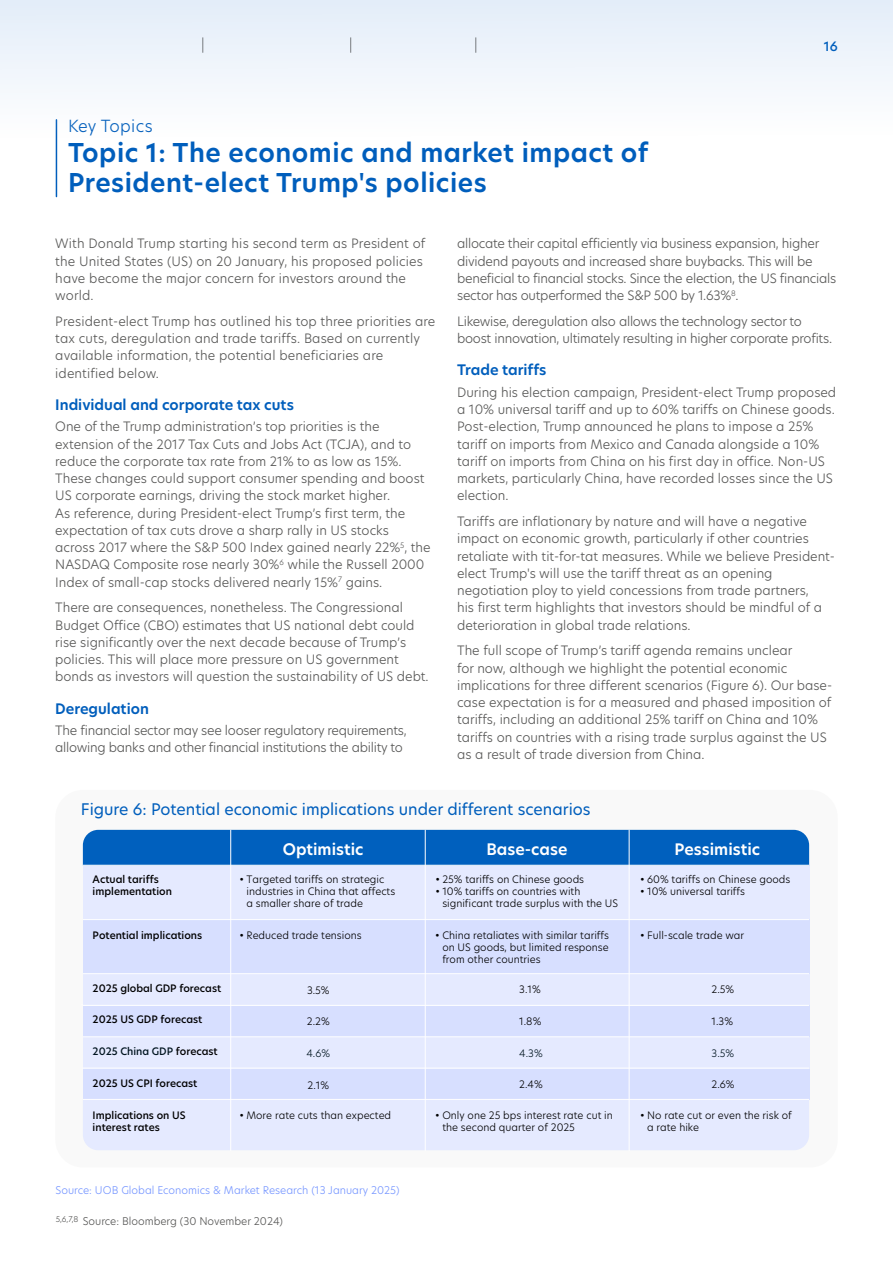
<style>
.page{position:relative;width:893px;height:1263px;background:#fff}
.page>*{position:absolute;margin:0;border:0;box-sizing:border-box;transform-origin:0 0}
.t1{font:600 25.5px/30px "New Hero";letter-spacing:.02em;color:#005ebc}
.t2{font:300 16.5px "New Hero";letter-spacing:.02em;color:#005ebc}
.t3{font:15.75px "New Hero";color:#005ebc}
.t4{font:600 15.6px "New Hero";color:#fff}
.t5{font:600 14.25px "New Hero";color:#005ebc}
.t6{font:300 12.75px/17.2px "New Hero";color:#575756}
.t7{font:300 12.75px/17.2px "New Hero";letter-spacing:-.02em;color:#575756}
.t8{font:500 12.75px "New Hero";color:#005ebc}
.t9{font:300 10.5px "New Hero";color:#7696ff}
.t10{font:300 10.5px "New Hero";color:#575756}
.t11{font:300 10.2px/12.1px "New Hero";color:#000}
.t12{font:500 10.2px/12.1px "New Hero";color:#000}
.t13{font:500 10.2px "New Hero";color:#011520}
.t14{font:300 10.2px "New Hero";color:#011520}
.s1{color:#000}
</style>
<div class="page">
<hr style="left:56px;top:120px;width:1px;height:77px;background:#005ebc">
<div style="left:55px;top:790px;width:783px;height:377px;background:#f8f8f8;border-radius:28px"></div>
<div style="left:83px;top:1006px;width:726px;height:31px;background:#d7dfff"></div>
<hr style="left:81px;top:1004px;width:728px;height:1px;background:#fff">
<div style="left:83px;top:1068px;width:726px;height:31px;background:#d7dfff"></div>
<div style="left:83px;top:1100px;width:726px;height:50px;background:#e5eaff"></div>
<div style="left:83px;top:865px;width:726px;height:55px;background:#e5eaff"></div>
<div style="left:83px;top:974px;width:726px;height:31px;background:#e5eaff"></div>
<div style="left:83px;top:919px;width:726px;height:55px;background:#d7dfff"></div>
<div style="left:83px;top:830px;width:726px;height:35px;background:#0060be"></div>
<div style="left:83px;top:1037px;width:726px;height:31px;background:#e5eaff"></div>
<hr style="left:83px;top:1036px;width:726px;height:1px;background:#fff">
<hr style="left:82px;top:1068px;width:727px;height:1px;background:#fff">
<hr style="left:83px;top:1099px;width:726px;height:1px;background:#fff">
<hr style="left:83px;top:919px;width:726px;height:1px;background:#fff">
<hr style="left:83px;top:865px;width:726px;height:1px;background:#fff">
<hr style="left:83px;top:1005px;width:726px;height:1px;background:#fff">
<hr style="left:83px;top:973px;width:726px;height:1px;background:#fff">
<hr style="left:230px;top:830px;width:1px;height:321px;background:#fff">
<hr style="left:629px;top:830px;width:1px;height:321px;background:#fff">
<hr style="left:425px;top:830px;width:1px;height:321px;background:#fff">
<div style="left:0;top:0;width:893px;height:147px;background:linear-gradient(to right,#f1f6fc,#f2f7fc)"></div>
<svg style="left:202px;top:37px;width:1px;height:16px"></svg>
<svg style="left:350px;top:37px;width:1px;height:16px"></svg>
<svg style="left:475px;top:37px;width:1px;height:16px"></svg>
<p class="t2" style="left:68px;top:115px;width:86px">Key Topics</p>
<h1 class="t1" style="left:68px;top:138px;width:582px">Topic 1: The economic and market impact of<br>President-elect Trump's policies</h1>
<p class="t8" style="left:824px;top:37px;width:15px">16</p>
<p class="t6" style="left:55px;top:235px;width:372px">With Donald Trump starting his second term as President of the United States (US) on 20 January, his proposed policies have become the major concern for investors around the world.</p>
<p class="t6" style="left:55px;top:312px;width:382px">President-elect Trump has outlined his top three priorities are tax cuts, deregulation and trade tariffs. Based on currently available information, the potential beneficiaries are identified below.</p>
<p class="t5" style="left:55px;top:395px;width:240px">Individual and corporate tax cuts</p>
<p class="t6" style="left:55px;top:418px;width:377px">One of the Trump administration’s top priorities is the extension of the 2017 Tax Cuts and Jobs Act (TCJA), and to reduce the corporate tax rate from 21% to as low as 15%.<br>These changes could support consumer spending and boost US corporate earnings, driving the stock market higher.<br>As reference, during President-elect Trump’s first term, the expectation of tax cuts drove a sharp rally in US stocks across 2017 where the S&amp;P 500 Index gained nearly 22%<sup>5</sup>, the NASDAQ Composite rose nearly 30%<sup>6</sup> while the Russell 2000<br>Index of small-cap stocks delivered nearly 15%<sup>7</sup> gains.</p>
<p class="t6" style="left:55px;top:599px;width:375px">There are consequences, nonetheless. The Congressional Budget Office (CBO) estimates that US national debt could rise significantly over the next decade because of Trump’s policies. This will place more pressure on US government bonds as investors will question the sustainability of US debt.</p>
<p class="t5" style="left:55px;top:699px;width:95px">Deregulation</p>
<p class="t7" style="left:55px;top:721px;width:353px">The financial sector may see looser regulatory requirements, allowing banks and other financial institutions the ability to</p>
<p class="t7" style="left:457px;top:235px;width:381px">allocate their capital efficiently via business expansion, higher dividend payouts and increased share buybacks. This will be beneficial to financial stocks. Since the election, the US financials sector has outperformed the S&amp;P 500 by 1.63%<sup>8</sup>.</p>
<p class="t7" style="left:457px;top:312px;width:376px">Likewise, deregulation also allows the technology sector to boost innovation, ultimately resulting in higher corporate profits.</p>
<p class="t5" style="left:457px;top:360px;width:91px">Trade tariffs</p>
<p class="t6" style="left:457px;top:383px;width:381px">During his election campaign, President-elect Trump proposed a 10% universal tariff and up to 60% tariffs on Chinese goods.<br>Post-election, Trump announced he plans to impose a 25% tariff on imports from Mexico and Canada alongside a 10% tariff on imports from China on his first day in office. Non-US markets, particularly China, have recorded losses since the US election.</p>
<p class="t6" style="left:457px;top:512px;width:379px">Tariffs are inflationary by nature and will have a negative impact on economic growth, particularly if other countries retaliate with tit-for-tat measures. While we believe President&shy;elect Trump's will use the tariff threat as an opening negotiation ploy to yield concessions from trade partners,<br>his first term highlights that investors should be mindful of a deterioration in global trade relations.</p>
<p class="t6" style="left:457px;top:642px;width:377px">The full scope of Trump’s tariff agenda remains unclear<br>for now, although we highlight the potential economic implications for three different scenarios (Figure 6). Our base&shy;case expectation is for a measured and phased imposition of tariffs, including an additional 25% tariff on China and 10% tariffs on countries with a rising trade surplus against the US as a result of trade diversion from China.</p>
<p class="t3" style="left:81px;top:798px;width:511px">Figure 6: Potential economic implications under different scenarios</p>
<p class="t4" style="left:283px;top:838px;width:82px">Optimistic</p>
<p class="t4" style="left:486px;top:838px;width:83px">Base-case</p>
<p class="t4" style="left:674px;top:838px;width:87px">Pessimistic</p>
<p class="t12" style="left:93px;top:873px;width:81px">Actual tariffs implementation</p>
<p class="t11" style="left:246px;top:873px;width:150px;text-indent:-7px">• Targeted tariffs on strategic industries in China that affects a smaller share of trade</p>
<p class="t11" style="left:435px;top:873px;width:150px">• 25% tariffs on Chinese goods</p>
<p class="t11" style="left:640px;top:873px;width:152px">• 60% tariffs on Chinese goods</p>
<p class="t11" style="left:640px;top:885px;width:107px">• 10% universal tariffs</p>
<p class="t11" style="left:442px;top:885px;width:177px;text-indent:-7px">• 10% tariffs on countries with significant trade surplus with the US</p>
<p class="t11" style="left:442px;top:928px;width:168px;text-align:justify;text-indent:-7px">• China retaliates with similar tariffs on US goods, but limited response from other countries</p>
<p class="t12" style="left:93px;top:929px;width:111px">Potential implications</p>
<p class="t11" style="left:640px;top:928px;width:106px">• Full-scale trade war</p>
<p class="t11" style="left:239px;top:928px;width:124px">• Reduced trade tensions</p>
<p class="t12" style="left:93px;top:982px;width:130px">2025 global GDP forecast</p>
<p class="t12" style="left:93px;top:1013px;width:111px">2025 US GDP forecast</p>
<p class="t11" style="left:307px;top:983px;width:24px">3.5%</p>
<p class="t11" style="left:519px;top:983px;width:23px">3.1%</p>
<p class="t11" style="left:712px;top:983px;width:24px">2.5%</p>
<p class="t11" style="left:307px;top:1015px;width:24px">2.2%</p>
<p class="t11" style="left:519px;top:1014px;width:24px">1.8%</p>
<p class="t11" style="left:712px;top:1014px;width:23px">1.3%</p>
<p class="t13" style="left:93px;top:1044px;width:127px">2025 China GDP <span class="s1">forecast</span></p>
<p class="t14" style="left:306px;top:1046px;width:25px">4.6%</p>
<p class="t14" style="left:519px;top:1046px;width:25px">4.3%</p>
<p class="t14" style="left:712px;top:1046px;width:24px">3.5%</p>
<p class="t12" style="left:93px;top:1077px;width:106px">2025 US CPI forecast</p>
<p class="t12" style="left:93px;top:1109px;width:95px">Implications on US interest rates</p>
<p class="t11" style="left:308px;top:1078px;width:23px">2.1%</p>
<p class="t11" style="left:519px;top:1078px;width:25px">2.4%</p>
<p class="t11" style="left:712px;top:1078px;width:25px">2.6%</p>
<p class="t11" style="left:239px;top:1109px;width:153px">• More rate cuts than expected</p>
<p class="t11" style="left:442px;top:1109px;width:172px;text-indent:-7px">• Only one 25 bps interest rate cut in the second quarter of 2025</p>
<p class="t11" style="left:647px;top:1109px;width:146px;text-indent:-7px">• No rate cut or even the risk of a rate hike</p>
<p class="t9" style="left:56px;top:1183px;width:345px">Source: UOB Global Economics &amp; Market Research (13 January 2025)</p>
<p class="t10" style="left:56px;top:1214px;width:229px"><sup>5,6,7,8</sup> Source: Bloomberg (30 November 2024)</p>
</div>
